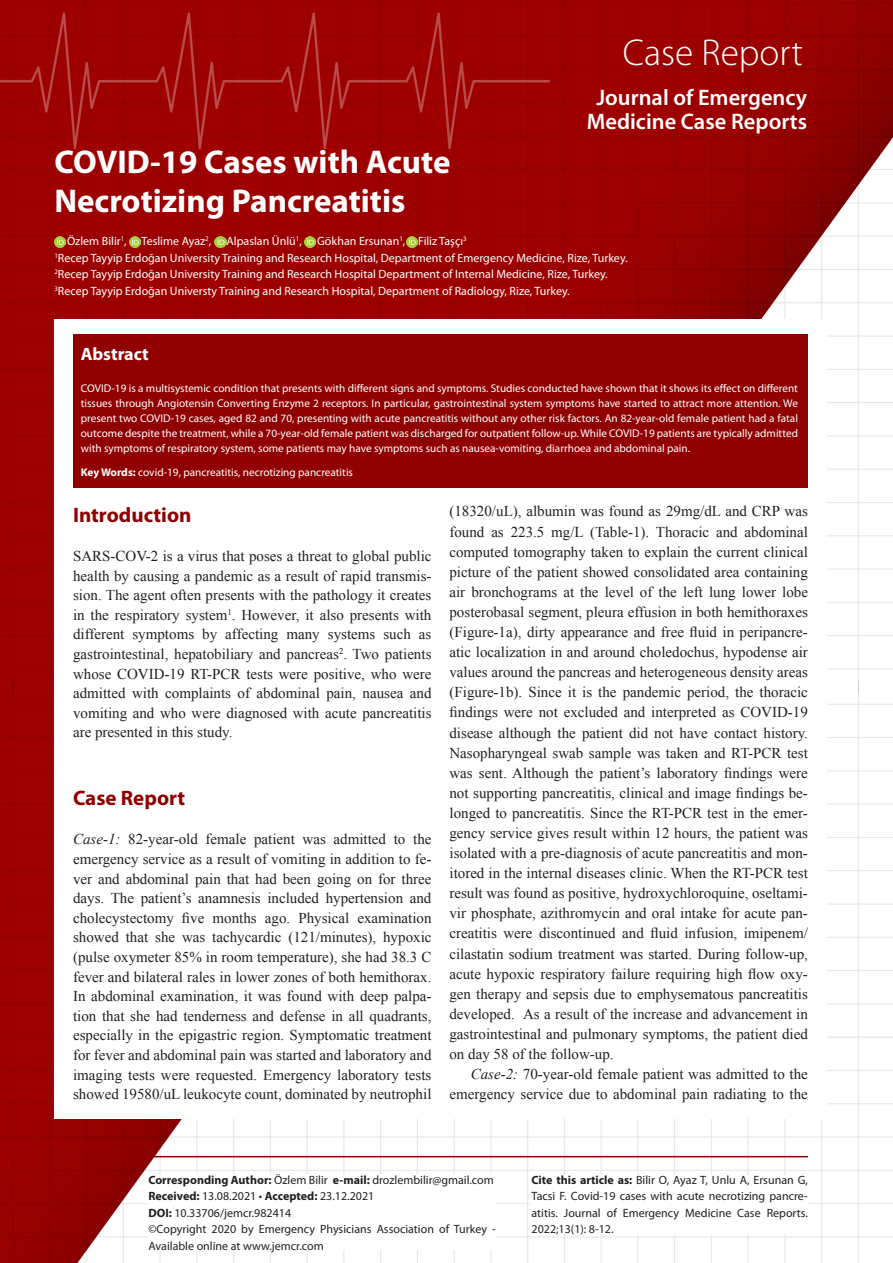
<style>
.page{position:relative;width:893px;height:1263px;background:#fff}
.page>*{position:absolute;margin:0;border:0;box-sizing:border-box;transform-origin:0 0}
.t1{font:300 37.5px "Myriad Pro";color:#fff}
.t2{font:700 33px "Myriad Pro";color:#fff}
.t3{font:600 22.5px "Myriad Pro";color:#fff}
.t4{font:700 21px "Myriad Pro";color:#900000}
.t5{font:700 18px "Myriad Pro";color:#fff}
.t6{font:15px/20.1px "Times New Roman";color:#231f20;text-align:justify}
.t7{font:12px/16.5px "Myriad Pro";color:#231f20}
.t8{font:12px "Myriad Pro";color:#fff}
.t9{font:11.25px/15px "Myriad Pro";color:#fff;text-align:justify}
.s1{font-weight:700}
.s2{font-style:italic}
</style>
<div class="page">
<img style="left:0;top:0;width:893px;height:1263px">
<div style="left:54px;top:319px;width:772px;height:799px;background:#fff"></div>
<div style="left:148px;top:1175px;width:348px;height:75px;background:#fff"></div>
<hr style="left:73px;top:1156px;width:735px;height:1px;background:#900000">
<div style="left:73px;top:335px;width:734px;height:153px;background:#900000"></div>
<svg style="left:54px;top:236px;width:12px;height:12px"></svg>
<svg style="left:129px;top:236px;width:12px;height:12px"></svg>
<svg style="left:215px;top:236px;width:11px;height:12px"></svg>
<svg style="left:304px;top:236px;width:11px;height:12px"></svg>
<svg style="left:407px;top:236px;width:11px;height:12px"></svg>
<div style="left:531px;top:1175px;width:277px;height:58px;background:#fff"></div>
<p class="t2" style="left:54px;top:141px;width:398px">COVID-19 Cases with Acute</p>
<p class="t2" style="left:54px;top:180px;width:352px">Necrotizing Pancreatitis</p>
<p class="t1" style="left:623px;top:32px;width:182px">Case Report</p>
<p class="t3" style="left:596px;top:83px;width:212px">Journal of Emergency</p>
<p class="t3" style="left:587px;top:108px;width:222px">Medicine Case Reports</p>
<p class="t8" style="left:67px;top:234px;width:146px">Özlem Bilir<sup>1</sup>, Teslime Ayaz<sup>2</sup>,</p>
<p class="t8" style="left:227px;top:234px;width:77px">Alpaslan Ünlü<sup>1</sup>,</p>
<p class="t8" style="left:317px;top:234px;width:151px">Gökhan Ersunan<sup>1</sup>, Filiz Taşçı<sup>3</sup></p>
<p class="t8" style="left:54px;top:250px;width:575px"><sup>1</sup>Recep Tayyip Erdoğan University Training and Research Hospital, Department of Emergency Medicine, Rize, Turkey.</p>
<p class="t8" style="left:54px;top:267px;width:555px"><sup>2</sup>Recep Tayyip Erdoğan University Training and Research Hospital Department of Internal Medicine, Rize, Turkey.</p>
<p class="t8" style="left:54px;top:283px;width:517px"><sup>3</sup>Recep Tayyip Erdoğan Universty Training and Research Hospital, Department of Radiology, Rize, Turkey.</p>
<p class="t5" style="left:81px;top:342px;width:70px">Abstract</p>
<p class="t9" style="left:81px;top:381px;width:719px">COVID-19 is a multisystemic condition that presents with different signs and symptoms. Studies conducted have shown that it shows its effect on different tissues through Angiotensin Converting Enzyme 2 receptors. In particular, gastrointestinal system symptoms have started to attract more attention. We present two COVID-19 cases, aged 82 and 70, presenting with acute pancreatitis without any other risk factors. An 82-year-old female patient had a fatal outcome despite the treatment, while a 70-year-old female patient was discharged for outpatient follow-up. While COVID-19 patients are typically admitted with symptoms of respiratory system, some patients may have symptoms such as nausea-vomiting, diarrhoea and abdominal pain.</p>
<p class="t9" style="left:81px;top:464px;width:274px"><span class="s1">Key Words:</span> covid-19, pancreatitis, necrotizing pancreatitis</p>
<p class="t4" style="left:73px;top:501px;width:120px">Introduction</p>
<p class="t6" style="left:73px;top:546px;width:360px;line-height:19.6px">SARS-COV-2 is a virus that poses a threat to global public health by causing a pandemic as a result of rapid transmis&shy;sion. The agent often presents with the pathology it creates in the respiratory system<sup>1</sup>. However, it also presents with different symptoms by affecting many systems such as gastrointestinal, hepatobiliary and pancreas<sup>2</sup>. Two patients whose COVID-19 RT-PCR tests were positive, who were admitted with complaints of abdominal pain, nausea and vomiting and who were diagnosed with acute pancreatitis are presented in this study.</p>
<p class="t4" style="left:73px;top:784px;width:114px">Case Report</p>
<p class="t6" style="left:73px;top:829px;width:360px;line-height:19.6px"><span class="s2">Case-1:</span> 82-year-old female patient was admitted to the emergency service as a result of vomiting in addition to fe&shy;ver and abdominal pain that had been going on for three days. The patient’s anamnesis included hypertension and cholecystectomy five months ago. Physical examination showed that she was tachycardic (121/minutes), hypoxic (pulse oxymeter 85% in room temperature), she had 38.3 C fever and bilateral rales in lower zones of both hemithorax.<br>In abdominal examination, it was found with deep palpa&shy;tion that she had tenderness and defense in all quadrants, especially in the epigastric region. Symptomatic treatment for fever and abdominal pain was started and laboratory and imaging tests were requested. Emergency laboratory tests showed 19580/uL leukocyte count, dominated by neutrophil</p>
<p class="t6" style="left:449px;top:501px;width:360px">(18320/uL), albumin was found as 29mg/dL and CRP was found as 223.5 mg/L (Table-1). Thoracic and abdominal computed tomography taken to explain the current clinical picture of the patient showed consolidated area containing air bronchograms at the level of the left lung lower lobe posterobasal segment, pleura effusion in both hemithoraxes (Figure-1a), dirty appearance and free fluid in peripancre&shy;atic localization in and around choledochus, hypodense air values around the pancreas and heterogeneous density areas (Figure-1b). Since it is the pandemic period, the thoracic findings were not excluded and interpreted as COVID-19 disease although the patient did not have contact history.<br>Nasopharyngeal swab sample was taken and RT-PCR test was sent. Although the patient’s laboratory findings were not supporting pancreatitis, clinical and image findings be&shy;longed to pancreatitis. Since the RT-PCR test in the emer&shy;gency service gives result within 12 hours, the patient was isolated with a pre-diagnosis of acute pancreatitis and mon&shy;itored in the internal diseases clinic. When the RT-PCR test result was found as positive, hydroxychloroquine, oseltami&shy;vir phosphate, azithromycin and oral intake for acute pan&shy;creatitis were discontinued and fluid infusion, imipenem/ cilastatin sodium treatment was started. During follow-up, acute hypoxic respiratory failure requiring high flow oxy&shy;gen therapy and sepsis due to emphysematous pancreatitis developed. As a result of the increase and advancement in gastrointestinal and pulmonary symptoms, the patient died on day 58 of the follow-up.</p>
<p class="t6" style="left:449px;top:1064px;width:360px;text-align:right"><span class="s2">Case-2:</span> 70-year-old female patient was admitted to the emergency service due to abdominal pain radiating to the</p>
<p class="t7" style="left:148px;top:1171px;width:347px"><span class="s1">Corresponding Author:</span> Özlem Bilir <span class="s1">e-mail:</span> drozlembilir@gmail.com</p>
<p class="t7" style="left:148px;top:1188px;width:227px"><span class="s1">Received:</span> 13.08.2021 • <span class="s1">Accepted:</span> 23.12.2021</p>
<p class="t7" style="left:148px;top:1204px;width:144px"><span class="s1">DOI:</span> 10.33706/jemcr.982414</p>
<p class="t7" style="left:148px;top:1221px;width:349px">©Copyright 2020 by Emergency Physicians Association of Turkey -<br>Available online at www.jemcr.com</p>
<p class="t7" style="left:531px;top:1171px;width:278px;text-align:justify"><span class="s1">Cite this article as:</span> Bilir O, Ayaz T, Unlu A, Ersunan G, Tacsi F. Covid-19 cases with acute necrotizing pancre&shy;atitis. Journal of Emergency Medicine Case Reports.<br>2022;13(1): 8-12.</p>
</div>
